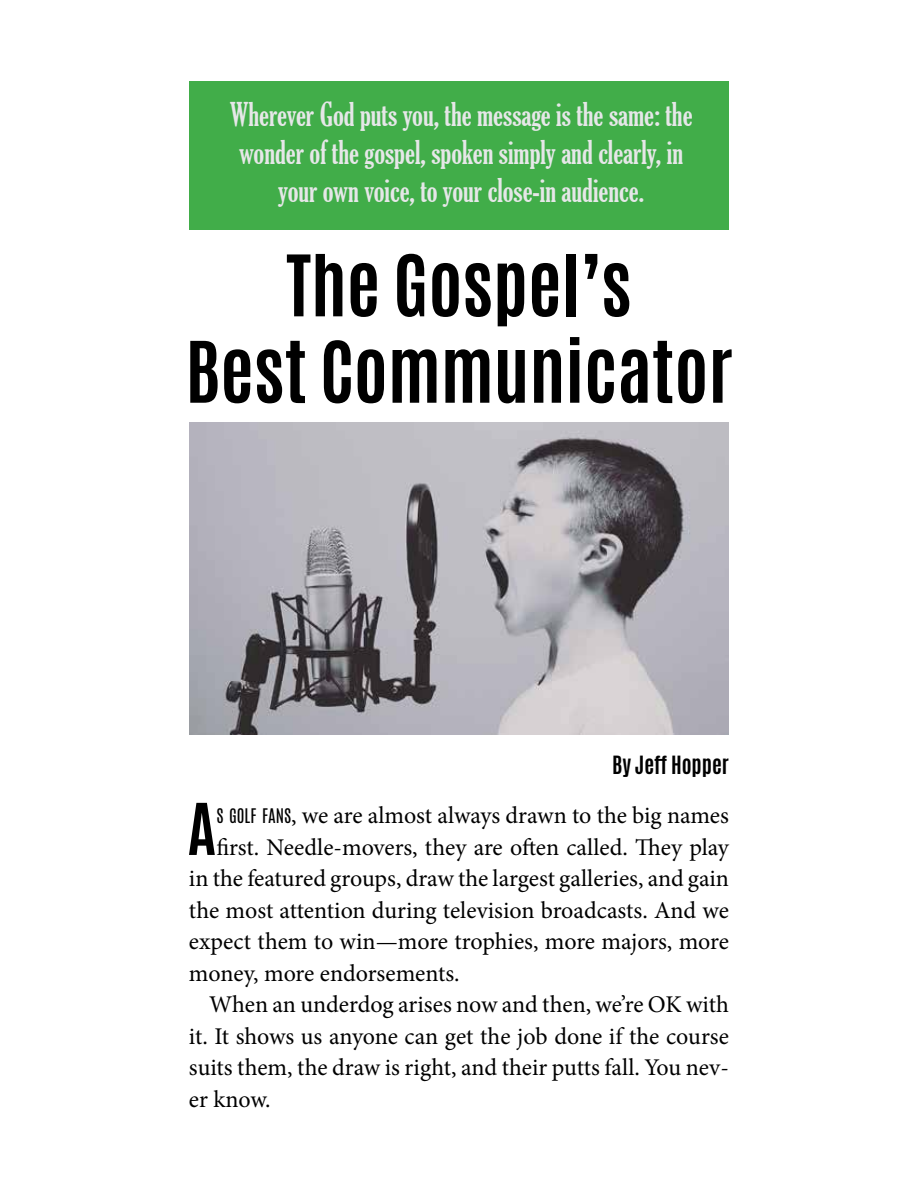
<style>
.page{position:relative;width:918px;height:1188px;background:#fff}
.page>*{position:absolute;margin:0;border:0;box-sizing:border-box;transform-origin:0 0}
.t1{font:700 72px/86.4px "Antonio";color:#000;text-align:center}
.t2{font:700 60.6px "Antonio";color:#000}
.t3{font:extra-condensed 31.5px/37.8px "Gloucester";color:#e6e7e8;text-align:center}
.t4{font:24px "Minion Pro";letter-spacing:-.005em;color:#000}
.t5{font:700 21px "Antonio";color:#000}
.s1{font-family:"Antonio";font-size:16.8px}
</style>
<div class="page">
<div style="left:189px;top:81px;width:540px;height:149px;background:#41ad49"></div>
<img style="left:189px;top:422px;width:540px;height:313px">
<h3 class="t3" style="left:230px;top:96px;width:464px">Wherever God puts you, the message is the same: the wonder of the gospel, spoken simply and clearly, in your own voice, to your close-in audience.</h3>
<h1 class="t1" style="left:185px;top:243px;width:549px">The Gospel’s<br>Best Communicator</h1>
<p class="t5" style="left:612px;top:749px;width:118px">By Jeff Hopper</p>
<h2 class="t2" style="left:187px;top:783px;width:30px">A</h2>
<p class="t4" style="left:216px;top:800px;width:514px"><span class="s1">S GOLF FANS</span>, we are almost always drawn to the big names</p>
<p class="t4" style="left:216px;top:831px;width:514px">first. Needle-movers, they are often called. They play</p>
<p class="t4" style="left:189px;top:863px;width:542px">in the featured groups, draw the largest galleries, and gain</p>
<p class="t4" style="left:189px;top:894px;width:541px">the most attention during television broadcasts. And we</p>
<p class="t4" style="left:189px;top:926px;width:542px">expect them to win—more trophies, more majors, more</p>
<p class="t4" style="left:189px;top:957px;width:272px">money, more endorsements.</p>
<p class="t4" style="left:209px;top:989px;width:521px">When an underdog arises now and then, we’re OK with</p>
<p class="t4" style="left:189px;top:1020px;width:542px">it. It shows us anyone can get the job done if the course</p>
<p class="t4" style="left:189px;top:1052px;width:541px">suits them, the draw is right, and their putts fall. You nev-</p>
<p class="t4" style="left:189px;top:1083px;width:83px">er know.</p>
</div>
